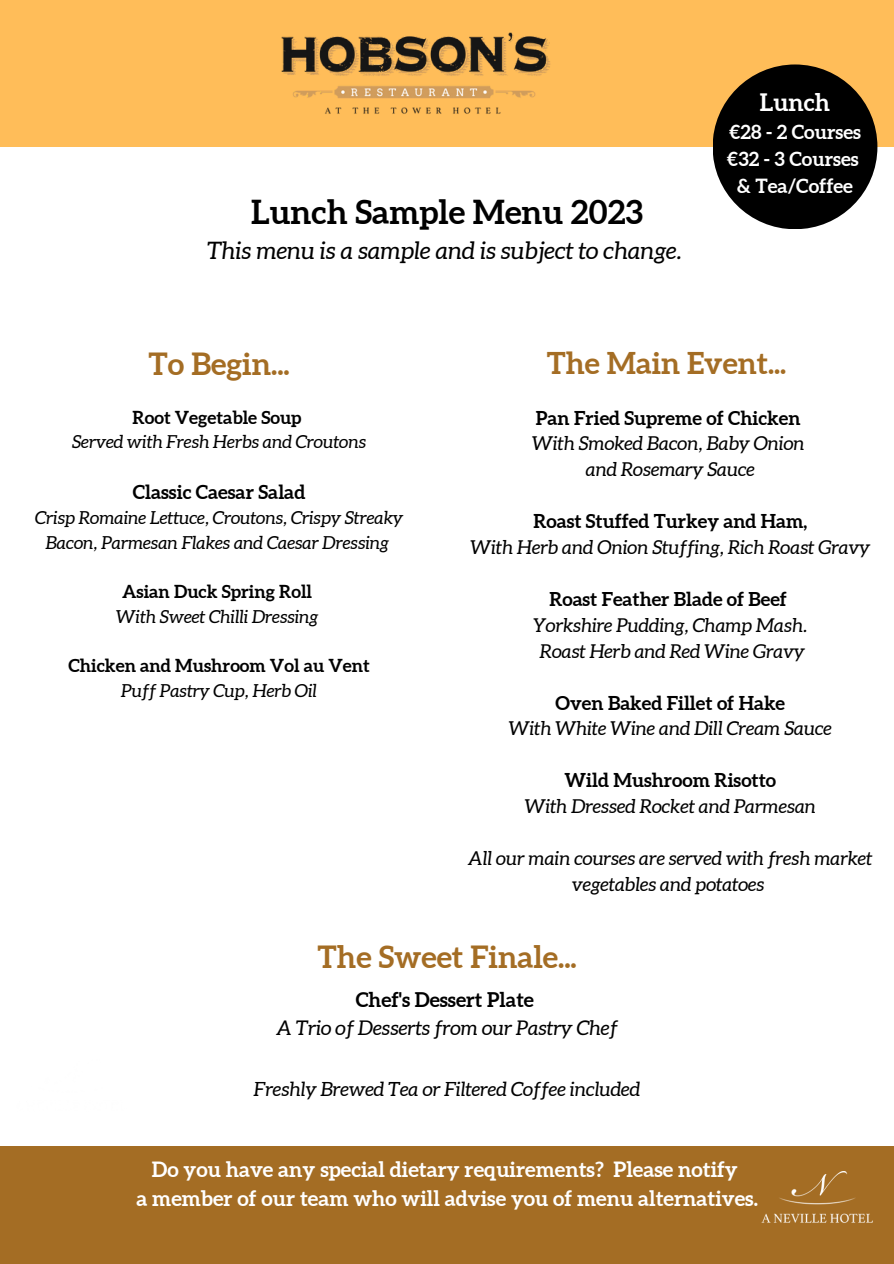
<style>
.page{position:relative;width:894px;height:1264px;background:#fff}
.page>*{position:absolute;margin:0;border:0;box-sizing:border-box;transform-origin:0 0}
.t1{font:700 33px "Aleo";color:#000}
.t2{font:700 30.6px "Aleo";color:#a46d24}
.t3{font:700 30px "Aleo";color:#a46d24}
.t4{font:italic 24px "Aleo";color:#000}
.t5{font:700 24px "Aleo";color:#fff}
.t6{font:700 21px/29.2px "Aleo";color:#fff;text-align:center}
.t7{font:italic 20.25px "Aleo";color:#000}
.t8{font:700 20.25px "Aleo";color:#000}
.t9{font:italic 19.5px "Aleo";color:#000}
.t10{font:700 19.5px/27px "Aleo";color:#fff;text-align:center}
.t11{font:700 19.2px "Aleo";color:#000}
.t12{font:italic 19.05px/26px "Aleo";color:#000;text-align:center}
.t13{font:700 19.05px "Aleo";color:#000}
.t14{font:italic 17.85px/24.8px "Aleo";color:#000;text-align:center}
.t15{font:700 17.85px "Aleo";color:#000}
</style>
<div class="page">
<div style="left:0;top:1146px;width:893px;height:117px;background:#a46d24"></div>
<img style="left:761px;top:1171px;width:112px;height:52px">
<div style="left:0;top:0;width:893px;height:147px;background:#ffbd59"></div>
<img style="left:281px;top:32px;width:269px;height:82px">
<div style="left:712px;top:64px;width:165px;height:165px;background:#000;border-radius:50%"></div>
<h1 class="t1" style="left:251px;top:193px;width:393px">Lunch Sample Menu 2023</h1>
<p class="t4" style="left:207px;top:237px;width:476px">This menu is a sample and is subject to change.</p>
<p class="t5" style="left:759px;top:88px;width:72px">Lunch</p>
<p class="t10" style="left:726px;top:118px;width:135px">€28 - 2 Courses €32 - 3 Courses &amp; Tea/Coffee</p>
<h2 class="t2" style="left:148px;top:346px;width:143px">To Begin...</h2>
<h3 class="t3" style="left:546px;top:346px;width:241px">The Main Event...</h3>
<p class="t15" style="left:132px;top:407px;width:170px">Root Vegetable Soup</p>
<p class="t14" style="left:72px;top:429px;width:295px">Served with Fresh Herbs and Croutons</p>
<p class="t11" style="left:133px;top:481px;width:174px">Classic Caesar Salad</p>
<p class="t14" style="left:35px;top:505px;width:369px">Crisp Romaine Lettuce, Croutons, Crispy Streaky<br>Bacon, Parmesan Flakes and Caesar Dressing</p>
<p class="t15" style="left:122px;top:581px;width:192px">Asian Duck Spring Roll</p>
<p class="t14" style="left:116px;top:604px;width:203px">With Sweet Chilli Dressing</p>
<p class="t15" style="left:68px;top:655px;width:303px">Chicken and Mushroom Vol au Vent</p>
<p class="t14" style="left:121px;top:678px;width:197px">Puff Pastry Cup, Herb Oil</p>
<p class="t13" style="left:535px;top:406px;width:266px">Pan Fried Supreme of Chicken</p>
<p class="t12" style="left:532px;top:430px;width:274px">With Smoked Bacon, Baby Onion and Rosemary Sauce</p>
<p class="t13" style="left:533px;top:510px;width:275px">Roast Stuffed Turkey and Ham,</p>
<p class="t12" style="left:470px;top:534px;width:401px">With Herb and Onion Stuffing, Rich Roast Gravy</p>
<p class="t13" style="left:549px;top:588px;width:239px">Roast Feather Blade of Beef</p>
<p class="t12" style="left:533px;top:612px;width:275px">Yorkshire Pudding, Champ Mash.<br>Roast Herb and Red Wine Gravy</p>
<p class="t13" style="left:555px;top:691px;width:231px">Oven Baked Fillet of Hake</p>
<p class="t12" style="left:508px;top:715px;width:324px">With White Wine and Dill Cream Sauce</p>
<p class="t13" style="left:564px;top:769px;width:213px">Wild Mushroom Risotto</p>
<p class="t12" style="left:524px;top:793px;width:292px">With Dressed Rocket and Parmesan</p>
<p class="t12" style="left:468px;top:845px;width:405px">All our main courses are served with fresh market vegetables and potatoes</p>
<h2 class="t2" style="left:317px;top:939px;width:261px">The Sweet Finale...</h2>
<p class="t8" style="left:355px;top:987px;width:180px">Chef's Dessert Plate</p>
<p class="t7" style="left:276px;top:1016px;width:342px">A Trio of Desserts from our Pastry Chef</p>
<p class="t9" style="left:254px;top:1077px;width:388px">Freshly Brewed Tea or Filtered Coffee included</p>
<p class="t6" style="left:136px;top:1154px;width:623px">Do you have any special dietary requirements? Please notify<br>a member of our team who will advise you of menu alternatives.</p>
</div>
